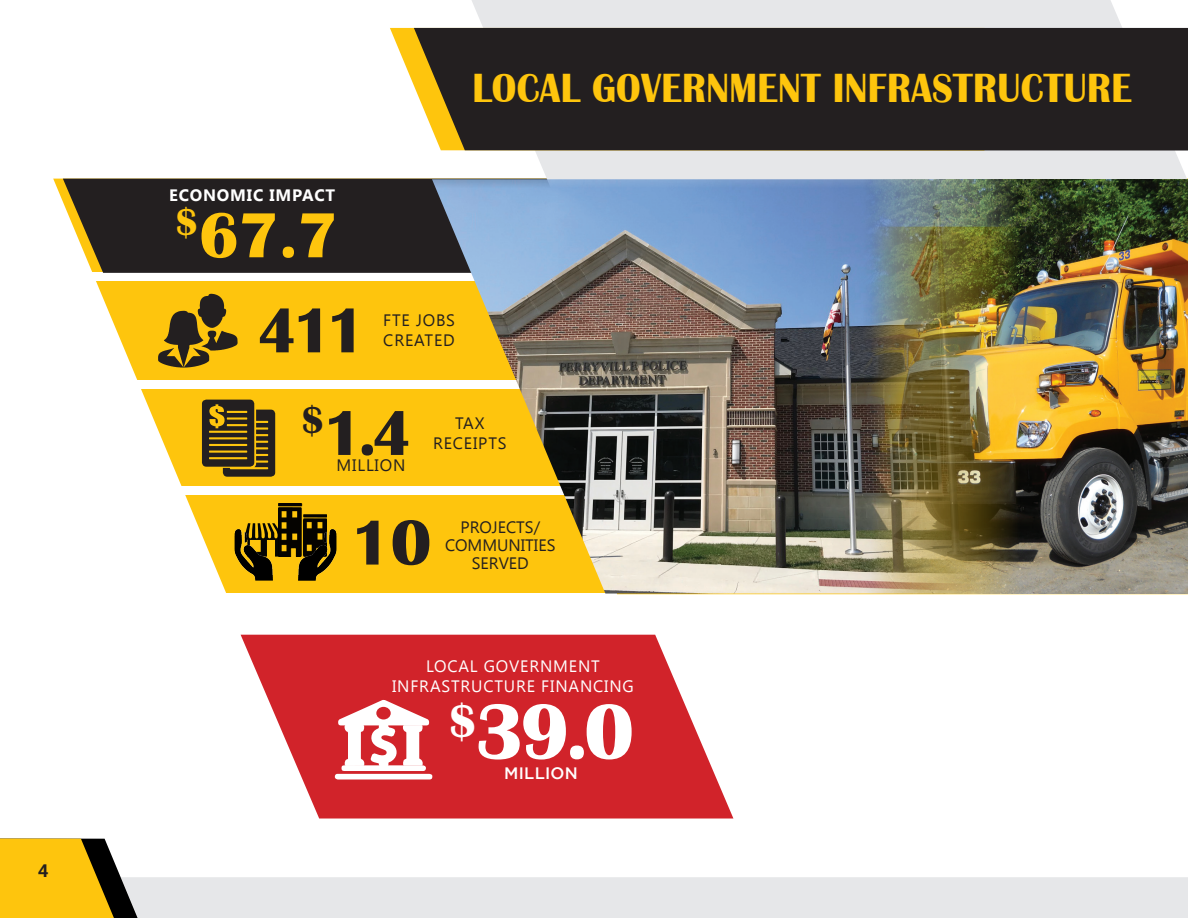
<style>
.page{position:relative;width:1188px;height:918px;background:#fff}
.page>*{position:absolute;margin:0;border:0;box-sizing:border-box;transform-origin:0 0}
.t1{font:700 80.55px "Britannic";color:#fff}
.t2{font:700 65.85px "Britannic";color:#231f20}
.t3{font:700 65.85px "Britannic";color:#fec50d}
.t4{font:700 42px "Britannic";letter-spacing:.01em;color:#fec50d;scale:.9 1}
.t5{font:700 18px "Segoe UI";color:#231f20}
.t6{font:16.5px/19.8px "Segoe UI";letter-spacing:.05em;color:#fff;text-align:center}
.t7{font:16.5px/19.8px "Segoe UI";letter-spacing:.05em;color:#231f20}
.t8{font:16.5px/18px "Segoe UI";color:#231f20;text-align:center}
.t9{font:700 16.5px "Segoe UI";letter-spacing:.05em;color:#fff}
.t10{font:500 16.5px "Gotham";letter-spacing:.015em;color:#fff}
</style>
<div class="page">
<svg style="left:53px;top:179px;width:379px;height:414px;fill:#fec50d"></svg>
<div style="left:72px;top:272px;width:432px;height:8px;background:#fff"></div>
<div style="left:151px;top:487px;width:432px;height:8px;background:#fff"></div>
<div style="left:63px;top:179px;width:369px;height:94px;background:#231f20"></div>
<svg style="left:471px;top:0;width:717px;height:179px;background:#e8e9ea"></svg>
<svg style="left:390px;top:28px;width:24px;height:58px"></svg>
<div style="left:414px;top:28px;width:774px;height:123px;background:#231f20"></div>
<div style="left:138px;top:877px;width:1050px;height:41px;background:#e6e7e9"></div>
<svg style="left:0;top:839px;width:138px;height:79px;background:#d1a926"></svg>
<svg style="left:241px;top:635px;width:492px;height:184px;fill:#d1232a"></svg>
<div style="left:105px;top:380px;width:432px;height:8px;background:#fff"></div>
<img style="left:432px;top:179px;width:401px;height:415px">
<img style="left:833px;top:179px;width:355px;height:415px">
<svg style="left:335px;top:700px;width:98px;height:80px"></svg>
<svg style="left:158px;top:294px;width:80px;height:74px;background:#997815"></svg>
<svg style="left:202px;top:400px;width:73px;height:77px;background:#614e1a"></svg>
<svg style="left:244px;top:523px;width:37px;height:34px"></svg>
<img style="left:278px;top:503px;width:48px;height:53px">
<svg style="left:296px;top:527px;width:41px;height:57px;background:#574306"></svg>
<svg style="left:234px;top:527px;width:41px;height:57px;background:#785d08"></svg>
<p class="t5" style="left:38px;top:858px;width:12px">4</p>
<h3 class="t4" style="left:472px;top:64px;width:734px">LOCAL GOVERNMENT INFRASTRUCTURE</h3>
<p class="t9" style="left:169px;top:183px;width:167px">ECONOMIC IMPACT</p>
<h2 class="t3" style="left:175px;top:198px;width:164px"><sup>$</sup>67.7</h2>
<h2 class="t2" style="left:257px;top:293px;width:110px">411</h2>
<p class="t7" style="left:383px;top:310px;width:74px">FTE JOBS<br>CREATED</p>
<h2 class="t2" style="left:301px;top:396px;width:112px"><sup>$</sup>1.4</h2>
<p class="t7" style="left:337px;top:455px;width:70px">MILLION</p>
<p class="t7" style="left:433px;top:412px;width:75px;text-align:center">TAX<br>RECEIPTS</p>
<h2 class="t2" style="left:351px;top:506px;width:82px">10</h2>
<p class="t8" style="left:445px;top:517px;width:112px">PROJECTS/<br>COMMUNITIES<br>SERVED</p>
<p class="t6" style="left:392px;top:655px;width:243px">LOCAL GOVERNMENT<br>INFRASTRUCTURE FINANCING</p>
<h1 class="t1" style="left:449px;top:686px;width:187px"><sup>$</sup>39.0</h1>
<p class="t10" style="left:504px;top:764px;width:75px">MILLION</p>
</div>
